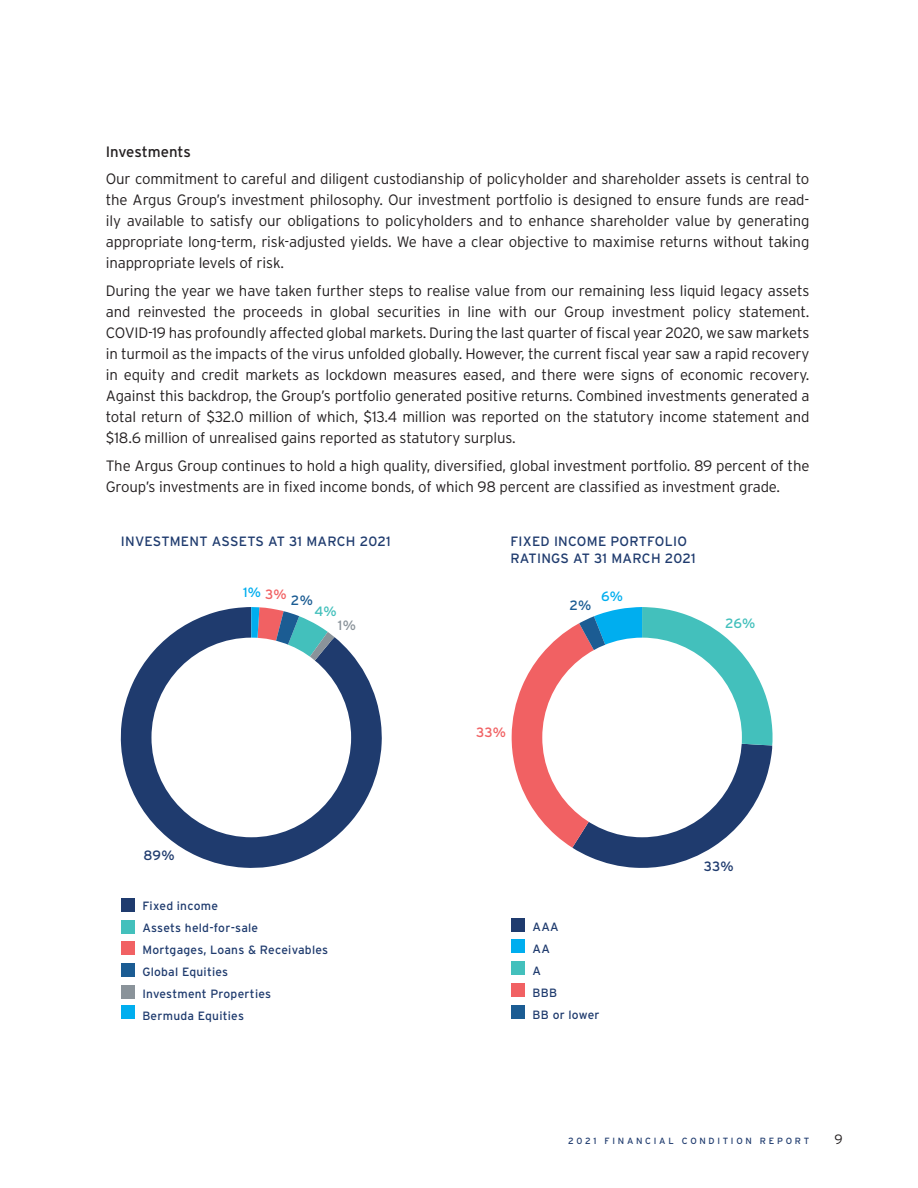
<style>
.page{position:relative;width:918px;height:1188px;background:#fff}
.page>*{position:absolute;margin:0;border:0;box-sizing:border-box;transform-origin:0 0}
.t1{font:300 15px/21px "Interstate";letter-spacing:-.01em;color:#231f20;text-align:justify}
.t2{font:15px "Interstate";letter-spacing:-.005em;color:#231f20}
.t3{font:13.5px/16.2px "Interstate";letter-spacing:.02em;color:#1f3b6e}
.t4{font:13.5px "Interstate";color:#f16163}
.t5{font:13.5px "Interstate";color:#43c0bc}
.t6{font:13.5px "Interstate";color:#00aeef}
.t7{font:13.5px "Interstate";color:#1b5c93}
.t8{font:13.5px "Interstate";color:#8a939a}
.t9{font:300 13.5px "Interstate";color:#231f20}
.t10{font:12px/21.9px "Interstate";letter-spacing:.02em;color:#1f3b6e}
.t11{font:9px "Interstate";letter-spacing:.3em;color:#1f3b6e}
.s1{color:#1b5c93}
</style>
<div class="page">
<svg style="left:121px;top:607px;width:261px;height:261px;fill:#1f3b6e"></svg>
<svg style="left:251px;top:607px;width:84px;height:70px"></svg>
<svg style="left:512px;top:607px;width:261px;height:261px"></svg>
<div style="left:512px;top:918px;width:13px;height:13px;background:#1f3b6e"></div>
<div style="left:512px;top:940px;width:13px;height:13px;background:#00aeef"></div>
<div style="left:512px;top:962px;width:13px;height:13px;background:#43c0bc"></div>
<div style="left:512px;top:983px;width:13px;height:14px;background:#f16163"></div>
<div style="left:512px;top:1005px;width:13px;height:14px;background:#1b5c93"></div>
<div style="left:151px;top:638px;width:200px;height:199px;background:#fff;border-radius:50%"></div>
<div style="left:542px;top:638px;width:200px;height:199px;background:#fff;border-radius:50%"></div>
<div style="left:121px;top:898px;width:14px;height:14px;background:#1f3b6e"></div>
<div style="left:121px;top:920px;width:14px;height:13px;background:#43c0bc"></div>
<div style="left:121px;top:942px;width:14px;height:13px;background:#f16163"></div>
<div style="left:121px;top:963px;width:14px;height:14px;background:#1b5c93"></div>
<div style="left:121px;top:985px;width:14px;height:14px;background:#8a939a"></div>
<div style="left:121px;top:1005px;width:14px;height:14px;background:#00aeef"></div>
<p class="t2" style="left:106px;top:142px;width:87px">Investments</p>
<p class="t1" style="left:106px;top:169px;width:705px">Our commitment to careful and diligent custodianship of policyholder and shareholder assets is central to the Argus Group’s investment philosophy. Our investment portfolio is designed to ensure funds are read&shy;ily available to satisfy our obligations to policyholders and to enhance shareholder value by generating appropriate long-term, risk-adjusted yields. We have a clear objective to maximise returns without taking inappropriate levels of risk.</p>
<p class="t1" style="left:106px;top:280px;width:705px">During the year we have taken further steps to realise value from our remaining less liquid legacy assets and reinvested the proceeds in global securities in line with our Group investment policy statement.<br>COVID-19 has profoundly affected global markets. During the last quarter of fiscal year 2020, we saw markets in turmoil as the impacts of the virus unfolded globally. However, the current fiscal year saw a rapid recovery in equity and credit markets as lockdown measures eased, and there were signs of economic recovery.<br>Against this backdrop, the Group’s portfolio generated positive returns. Combined investments generated a total return of $32.0 million of which, $13.4 million was reported on the statutory income statement and $18.6 million of unrealised gains reported as statutory surplus.</p>
<p class="t1" style="left:106px;top:455px;width:705px">The Argus Group continues to hold a high quality, diversified, global investment portfolio. 89 percent of the<br>Group’s investments are in fixed income bonds, of which 98 percent are classified as investment grade.</p>
<p class="t3" style="left:121px;top:534px;width:271px">INVESTMENT ASSETS AT 31 MARCH 2021</p>
<p class="t3" style="left:511px;top:534px;width:187px">FIXED INCOME PORTFOLIO<br>RATINGS AT 31 MARCH 2021</p>
<p class="t6" style="left:243px;top:584px;width:20px">1%</p>
<p class="t4" style="left:265px;top:586px;width:49px">3% <span class="s1">2%</span></p>
<p class="t5" style="left:315px;top:603px;width:24px">4%</p>
<p class="t7" style="left:570px;top:597px;width:24px">2%</p>
<p class="t6" style="left:601px;top:588px;width:23px">6%</p>
<p class="t8" style="left:338px;top:617px;width:20px">1%</p>
<p class="t5" style="left:725px;top:615px;width:32px">26%</p>
<p class="t4" style="left:476px;top:724px;width:31px">33%</p>
<p class="t3" style="left:144px;top:847px;width:33px">89%</p>
<p class="t3" style="left:704px;top:858px;width:31px">33%</p>
<p class="t10" style="left:142px;top:895px;width:187px">Fixed income<br>Assets held-for-sale<br>Mortgages, Loans &amp; Receivables<br>Global Equities<br>Investment Properties<br>Bermuda Equities</p>
<p class="t10" style="left:533px;top:916px;width:69px">AAA<br>AA<br>A<br>BBB<br>BB or lower</p>
<p class="t11" style="left:568px;top:1135px;width:243px">2021 FINANCIAL CONDITION REPORT</p>
<p class="t9" style="left:834px;top:1131px;width:10px">9</p>
</div>
